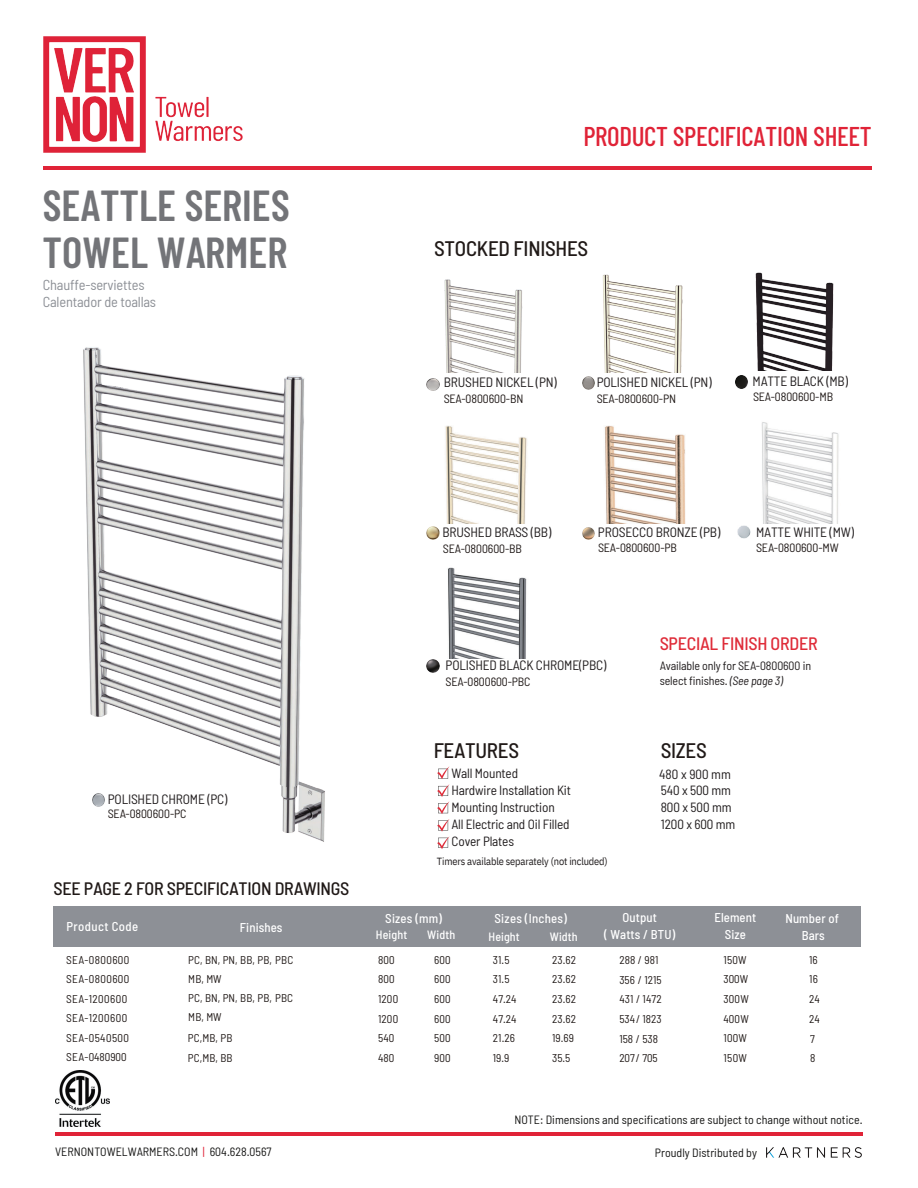
<style>
.page{position:relative;width:918px;height:1188px;background:#fff}
.page>*{position:absolute;margin:0;border:0;box-sizing:border-box;transform-origin:0 0}
.t1{font:600 43.35px "Barlow Condensed";color:#737478}
.t2{font:500 27.15px "Barlow Condensed";letter-spacing:-.015em;color:#e02337}
.t3{font:500 semi-condensed 21px "Barlow";letter-spacing:-.015em;color:#201917}
.t4{font:500 semi-condensed 18px "Barlow";letter-spacing:-.015em;color:#201917}
.t5{font:500 semi-condensed 18px "Barlow";letter-spacing:-.015em;color:#df2c39}
.t6{font:semi-condensed 14.4px/16.2px "Barlow";letter-spacing:-.015em;color:#8d9096}
.t7{font:semi-condensed 13.5px "Barlow";letter-spacing:-.015em;color:#211d1e}
.t8{font:semi-condensed 13.35px/17px "Barlow";letter-spacing:-.015em;color:#211d1e}
.t9{font:500 semi-condensed 12.75px/17px "Barlow";letter-spacing:.01em;color:#fff;text-align:center}
.t10{font:500 semi-condensed 12.75px "Barlow";letter-spacing:.03em;color:#fff}
.t11{font:semi-condensed 12px "Barlow";color:#171716}
.t12{font:semi-condensed 12px "Barlow";letter-spacing:-.01em;color:#201917}
.t13{font:semi-condensed 12px/15px "Barlow";letter-spacing:-.015em;color:#211d1e}
.t14{font:500 semi-condensed 12px "Barlow";letter-spacing:.01em;color:#fff}
.t15{font:semi-condensed 11.25px/18.3px "Barlow";letter-spacing:.01em;color:#201917}
.t16{font:semi-condensed 11.25px "Barlow";letter-spacing:.035em;color:#201917}
.t17{font:semi-condensed 11.25px "Barlow";letter-spacing:.04em;color:#201917}
.t18{font:10.35px "IBM Plex Sans Cond";letter-spacing:-.015em;color:#211d1e}
.s1{font-style:italic}
.s2{color:#e02337}
</style>
<div class="page">
<hr style="left:55px;top:1132px;width:807px;height:4px;background:#e02337">
<hr style="left:43px;top:167px;width:829px;height:3px;background:#e02337">
<img style="left:43px;top:36px;width:200px;height:117px">
<img style="left:83px;top:347px;width:242px;height:495px">
<svg style="left:92px;top:794px;width:13px;height:12px"></svg>
<img style="left:602px;top:274px;width:81px;height:99px">
<img style="left:444px;top:279px;width:79px;height:94px">
<img style="left:755px;top:272px;width:79px;height:99px">
<img style="left:445px;top:425px;width:82px;height:99px">
<svg style="left:735px;top:376px;width:13px;height:12px"></svg>
<svg style="left:427px;top:378px;width:12px;height:13px"></svg>
<svg style="left:582px;top:377px;width:13px;height:12px"></svg>
<svg style="left:427px;top:527px;width:12px;height:12px"></svg>
<img style="left:604px;top:425px;width:82px;height:99px">
<img style="left:762px;top:422px;width:77px;height:102px">
<img style="left:448px;top:567px;width:79px;height:91px">
<svg style="left:582px;top:528px;width:13px;height:12px"></svg>
<img style="left:737px;top:525px;width:14px;height:14px">
<svg style="left:427px;top:660px;width:12px;height:12px"></svg>
<div style="left:54px;top:906px;width:807px;height:41px;background:#8d9096"></div>
<img style="left:766px;top:1148px;width:96px;height:10px">
<img style="left:55px;top:1071px;width:54px;height:56px">
<svg style="left:437px;top:766px;width:13px;height:83px"></svg>
<h1 class="t1" style="left:43px;top:178px;width:249px">SEATTLE SERIES</h1>
<h1 class="t1" style="left:43px;top:226px;width:246px">TOWEL WARMER</h1>
<p class="t6" style="left:43px;top:277px;width:115px">Chauffe-serviettes<br>Calentador de toallas</p>
<h2 class="t2" style="left:583px;top:119px;width:290px">PRODUCT SPECIFICATION SHEET</h2>
<h3 class="t3" style="left:434px;top:235px;width:156px">STOCKED FINISHES</h3>
<p class="t7" style="left:444px;top:374px;width:115px">BRUSHED NICKEL (PN)</p>
<p class="t7" style="left:597px;top:374px;width:116px">POLISHED NICKEL (PN)</p>
<p class="t7" style="left:753px;top:373px;width:97px">MATTE BLACK (MB)</p>
<p class="t12" style="left:444px;top:391px;width:81px">SEA-0800600-BN</p>
<p class="t12" style="left:597px;top:391px;width:81px">SEA-0800600-PN</p>
<p class="t12" style="left:753px;top:390px;width:82px">SEA-0800600-MB</p>
<p class="t7" style="left:442px;top:524px;width:110px">BRUSHED BRASS (BB)</p>
<p class="t7" style="left:598px;top:524px;width:124px">PROSECCO BRONZE (PB)</p>
<p class="t7" style="left:756px;top:524px;width:99px">MATTE WHITE (MW)</p>
<p class="t12" style="left:443px;top:541px;width:81px">SEA-0800600-BB</p>
<p class="t12" style="left:756px;top:540px;width:84px">SEA-0800600-MW</p>
<p class="t12" style="left:598px;top:540px;width:80px">SEA-0800600-PB</p>
<p class="t7" style="left:108px;top:790px;width:121px">POLISHED CHROME (PC)</p>
<p class="t12" style="left:108px;top:806px;width:80px">SEA-0800600-PC</p>
<h3 class="t4" style="left:54px;top:877px;width:297px">SEE PAGE 2 FOR SPECIFICATION DRAWINGS</h3>
<p class="t10" style="left:67px;top:918px;width:73px">Product Code</p>
<p class="t9" style="left:240px;top:919px;width:44px">Finishes</p>
<p class="t7" style="left:446px;top:657px;width:162px">POLISHED BLACK CHROME(PBC)</p>
<p class="t12" style="left:446px;top:674px;width:87px">SEA-0800600-PBC</p>
<h3 class="t3" style="left:434px;top:737px;width:87px">FEATURES</h3>
<p class="t8" style="left:451px;top:765px;width:121px">Wall Mounted<br>Hardwire Installation Kit<br>Mounting Instruction<br>All Electric and Oil Filled<br>Cover Plates</p>
<p class="t18" style="left:437px;top:853px;width:172px">Timers available separately (not included)</p>
<h3 class="t5" style="left:660px;top:632px;width:159px">SPECIAL FINISH ORDER</h3>
<p class="t13" style="left:660px;top:658px;width:153px">Available only for SEA-0800600 in select finishes. <span class="s1">(See page 3)</span></p>
<h3 class="t3" style="left:661px;top:737px;width:48px">SIZES</h3>
<p class="t8" style="left:659px;top:765px;width:78px">480 x 900 mm<br>540 x 500 mm<br>800 x 500 mm<br>1200 x 600 mm</p>
<p class="t9" style="left:495px;top:909px;width:74px">Sizes (Inches)</p>
<p class="t14" style="left:489px;top:929px;width:33px">Height</p>
<p class="t14" style="left:550px;top:929px;width:29px">Width</p>
<p class="t9" style="left:385px;top:909px;width:58px">Sizes (mm)</p>
<p class="t9" style="left:604px;top:909px;width:72px">Output<br>( Watts / BTU)</p>
<p class="t9" style="left:714px;top:909px;width:43px">Element<br>Size</p>
<p class="t9" style="left:785px;top:909px;width:55px">Number of</p>
<p class="t14" style="left:376px;top:928px;width:33px">Height</p>
<p class="t14" style="left:427px;top:928px;width:29px">Width</p>
<p class="t9" style="left:802px;top:926px;width:24px">Bars</p>
<p class="t17" style="left:66px;top:953px;width:65px">SEA-0800600</p>
<p class="t16" style="left:66px;top:992px;width:62px">SEA-1200600</p>
<p class="t16" style="left:66px;top:1031px;width:64px">SEA-0540500</p>
<p class="t15" style="left:809px;top:950px;width:10px">16</p>
<p class="t15" style="left:724px;top:950px;width:24px">150W</p>
<p class="t15" style="left:724px;top:990px;width:27px">300W</p>
<p class="t15" style="left:724px;top:1029px;width:25px">100W</p>
<p class="t15" style="left:188px;top:950px;width:107px">PC, BN, PN, BB, PB, PBC</p>
<p class="t15" style="left:552px;top:950px;width:25px">23.62</p>
<p class="t15" style="left:552px;top:990px;width:25px">23.62</p>
<p class="t15" style="left:552px;top:1029px;width:24px">19.69</p>
<p class="t15" style="left:434px;top:951px;width:18px">600</p>
<p class="t15" style="left:434px;top:990px;width:18px">600</p>
<p class="t15" style="left:434px;top:1029px;width:18px">500</p>
<p class="t15" style="left:378px;top:951px;width:18px">800</p>
<p class="t15" style="left:378px;top:990px;width:22px">1200</p>
<p class="t15" style="left:378px;top:1029px;width:18px">540</p>
<p class="t15" style="left:493px;top:950px;width:18px">31.5</p>
<p class="t15" style="left:493px;top:990px;width:25px">47.24</p>
<p class="t15" style="left:493px;top:1029px;width:24px">21.26</p>
<p class="t15" style="left:619px;top:951px;width:41px">288 / 981</p>
<p class="t15" style="left:619px;top:990px;width:44px">431 / 1472</p>
<p class="t15" style="left:619px;top:1029px;width:40px">158 / 538</p>
<p class="t17" style="left:66px;top:972px;width:65px">SEA-0800600</p>
<p class="t15" style="left:188px;top:970px;width:107px">MB, MW<br>PC, BN, PN, BB, PB, PBC</p>
<p class="t15" style="left:188px;top:1008px;width:35px">MB, MW</p>
<p class="t15" style="left:378px;top:970px;width:18px">800</p>
<p class="t15" style="left:434px;top:970px;width:18px">600</p>
<p class="t15" style="left:493px;top:970px;width:18px">31.5</p>
<p class="t15" style="left:552px;top:970px;width:25px">23.62</p>
<p class="t15" style="left:619px;top:970px;width:44px">356 / 1215</p>
<p class="t15" style="left:724px;top:970px;width:26px">300W</p>
<p class="t15" style="left:809px;top:969px;width:12px;line-height:19.6px">16<br>24</p>
<p class="t16" style="left:66px;top:1011px;width:62px">SEA-1200600</p>
<p class="t15" style="left:378px;top:1009px;width:22px">1200</p>
<p class="t15" style="left:434px;top:1009px;width:18px">600</p>
<p class="t15" style="left:493px;top:1009px;width:25px">47.24</p>
<p class="t15" style="left:552px;top:1009px;width:25px">23.62</p>
<p class="t15" style="left:619px;top:1009px;width:44px">534/ 1823</p>
<p class="t15" style="left:724px;top:1009px;width:27px">400W</p>
<p class="t15" style="left:809px;top:1008px;width:12px;line-height:20px">24<br>7</p>
<p class="t15" style="left:66px;top:1048px;width:62px">SEA-0480900</p>
<p class="t15" style="left:188px;top:1048px;width:46px">PC,MB, BB</p>
<p class="t15" style="left:378px;top:1048px;width:18px">480</p>
<p class="t15" style="left:434px;top:1048px;width:18px">900</p>
<p class="t15" style="left:493px;top:1048px;width:18px">19.9</p>
<p class="t15" style="left:552px;top:1048px;width:20px">35.5</p>
<p class="t15" style="left:619px;top:1049px;width:40px">207/ 705</p>
<p class="t15" style="left:724px;top:1048px;width:25px">150W</p>
<p class="t15" style="left:810px;top:1049px;width:7px">8</p>
<p class="t15" style="left:188px;top:1029px;width:46px">PC,MB, PB</p>
<p class="t11" style="left:55px;top:1145px;width:218px">VERNONTOWELWARMERS.COM <span class="s2">|</span> 604.628.0567</p>
<p class="t11" style="left:514px;top:1112px;width:350px">NOTE: Dimensions and specifications are subject to change without notice.</p>
<p class="t11" style="left:655px;top:1145px;width:104px">Proudly Distributed by</p>
</div>
